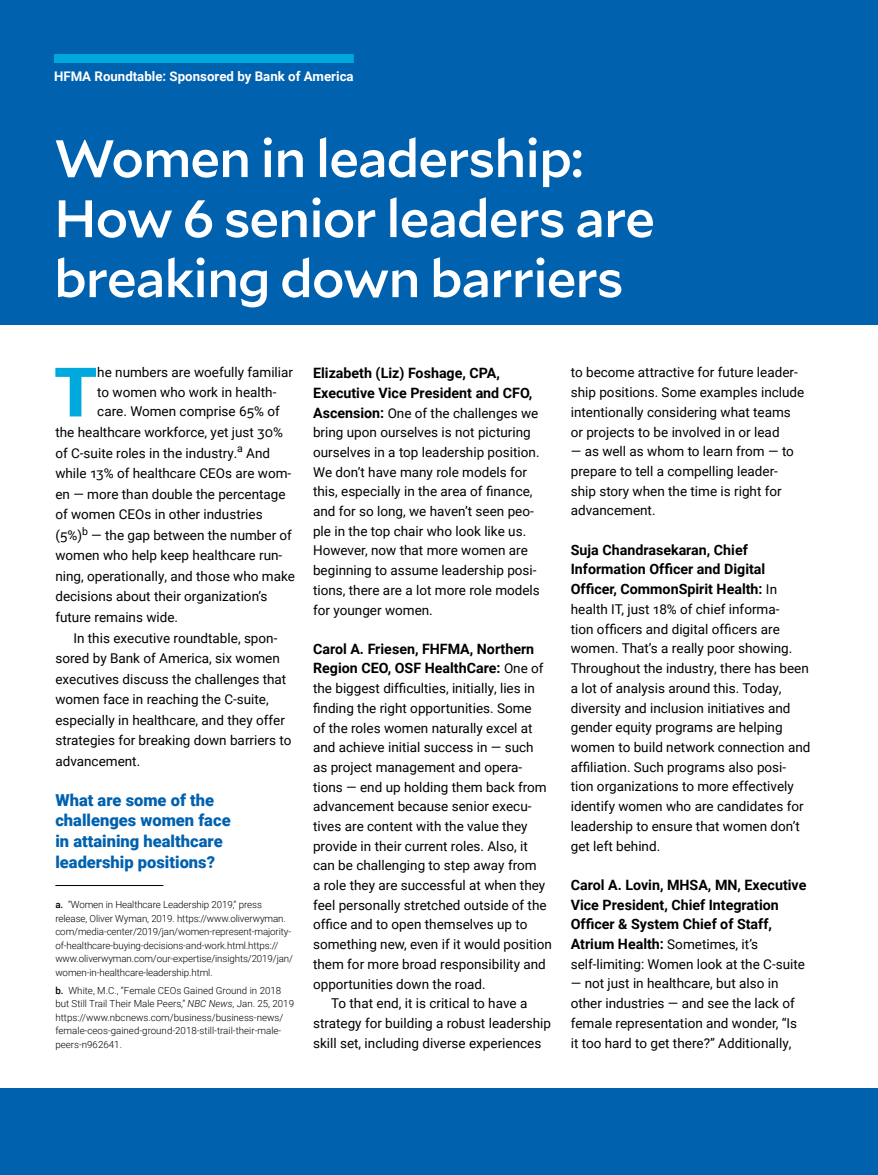
<style>
.page{position:relative;width:878px;height:1175px;background:#fff}
.page>*{position:absolute;margin:0;border:0;box-sizing:border-box;transform-origin:0 0}
.t1{font:900 68.4px "Roboto";color:#00a9dd}
.t2{font:500 52.5px/60px "Mallory";letter-spacing:-.02em;color:#fff}
.t3{font:900 16.5px/20.5px "Roboto";color:#0061af}
.t4{font:700 14.25px/19.6px "Roboto";color:#000}
.t5{font:13.5px/19.6px "Roboto";color:#000}
.t6{font:700 13.2px "Roboto";color:#fff}
.t7{font:300 9.75px/13.5px "Roboto";letter-spacing:-.01em;color:#000}
.s1{font-weight:500}
.s2{font-style:italic}
.s3{font-weight:700;font-size:14.25px}
.s4{font-weight:400;font-size:13.5px}
</style>
<div class="page">
<div style="left:0;top:1088px;width:877px;height:86px;background:#0061af"></div>
<div style="left:0;top:0;width:878px;height:324px;background:#0061af"></div>
<div style="left:54px;top:54px;width:300px;height:9px;background:#00a9dd"></div>
<hr style="left:877px;top:1088px;width:1px;height:86px;background:#0061af">
<hr style="left:55px;top:885px;width:108px;height:1px;background:#000">
<p class="t6" style="left:54px;top:67px;width:301px">HFMA Roundtable: Sponsored by Bank of America</p>
<h2 class="t2" style="left:54px;top:126px;width:602px">Women in leadership:<br>How 6 senior leaders are breaking down barriers</h2>
<h1 class="t1" style="left:54px;top:344px;width:45px">T</h1>
<p class="t5" style="left:97px;top:362px;width:197px">he numbers are woefully familiar</p>
<p class="t5" style="left:97px;top:382px;width:180px">to women who work in health-</p>
<p class="t5" style="left:97px;top:401px;width:184px">care. Women comprise 65% of</p>
<p class="t5" style="left:55px;top:422px;width:229px">the healthcare workforce, yet just 30%</p>
<p class="t5" style="left:55px;top:442px;width:216px">of C-suite roles in the industry.<sup>a</sup> And</p>
<p class="t5" style="left:55px;top:463px;width:237px">while 13% of healthcare CEOs are wom-</p>
<p class="t5" style="left:55px;top:483px;width:232px">en — more than double the percentage</p>
<p class="t5" style="left:55px;top:504px;width:209px">of women CEOs in other industries</p>
<p class="t5" style="left:55px;top:524px;width:238px">(5%)<sup>b</sup> — the gap between the number of</p>
<p class="t5" style="left:55px;top:545px;width:228px">women who help keep healthcare run-</p>
<p class="t5" style="left:55px;top:566px;width:241px">ning, operationally, and those who make</p>
<p class="t5" style="left:55px;top:586px;width:213px">decisions about their organization’s</p>
<p class="t5" style="left:55px;top:607px;width:124px">future remains wide.</p>
<p class="t5" style="left:73px;top:627px;width:205px">In this executive roundtable, spon-</p>
<p class="t5" style="left:55px;top:648px;width:226px">sored by Bank of America, six women</p>
<p class="t5" style="left:55px;top:668px;width:232px">executives discuss the challenges that</p>
<p class="t5" style="left:55px;top:689px;width:215px">women face in reaching the C-suite,</p>
<p class="t5" style="left:55px;top:709px;width:231px">especially in healthcare, and they offer</p>
<p class="t5" style="left:55px;top:730px;width:237px">strategies for breaking down barriers to</p>
<p class="t5" style="left:55px;top:750px;width:86px">advancement.</p>
<p class="t3" style="left:55px;top:789px;width:177px">What are some of the challenges women face in attaining healthcare leadership positions?</p>
<p class="t7" style="left:55px;top:897px;width:239px"><span class="s1">a.</span> “Women in Healthcare Leadership 2019,” press release, Oliver Wyman, 2019. https://www.oliverwyman. com/media-center/2019/jan/women-represent-majority&shy;of-healthcare-buying-decisions-and-work.html.https:// www.oliverwyman.com/our-expertise/insights/2019/jan/ women-in-healthcare-leadership.html.</p>
<p class="t7" style="left:55px;top:983px;width:240px"><span class="s1">b.</span> White, M.C., “Female CEOs Gained Ground in 2018 but Still Trail Their Male Peers,” <span class="s2">NBC News</span>, Jan. 25, 2019 https://www.nbcnews.com/business/business-news/ female-ceos-gained-ground-2018-still-trail-their-male&shy;peers-n962641.</p>
<p class="t4" style="left:313px;top:363px;width:221px">Elizabeth (Liz) Foshage, CPA,<br>Executive Vice President and CFO,</p>
<p class="t5" style="left:313px;top:402px;width:228px"><span class="s3">Ascension:</span> One of the challenges we bring upon ourselves is not picturing ourselves in a top leadership position.<br>We don’t have many role models for this, especially in the area of finance, and for so long, we haven’t seen peo&shy;ple in the top chair who look like us.<br>However, now that more women are beginning to assume leadership posi&shy;tions, there are a lot more role models for younger women.</p>
<p class="t4" style="left:313px;top:638px;width:232px">Carol A. Friesen, FHFMA, Northern<br>Region CEO, OSF HealthCare: <span class="s4">One of</span></p>
<p class="t5" style="left:313px;top:678px;width:223px">the biggest difficulties, initially, lies in</p>
<p class="t5" style="left:313px;top:697px;width:220px">finding the right opportunities. Some</p>
<p class="t5" style="left:313px;top:717px;width:221px">of the roles women naturally excel at</p>
<p class="t5" style="left:313px;top:737px;width:222px">and achieve initial success in — such</p>
<p class="t5" style="left:313px;top:756px;width:210px">as project management and opera-</p>
<p class="t5" style="left:313px;top:776px;width:235px">tions — end up holding them back from</p>
<p class="t5" style="left:313px;top:796px;width:220px">advancement because senior execu-</p>
<p class="t5" style="left:313px;top:815px;width:216px">tives are content with the value they</p>
<p class="t5" style="left:313px;top:835px;width:216px">provide in their current roles. Also, it</p>
<p class="t5" style="left:313px;top:855px;width:225px">can be challenging to step away from</p>
<p class="t5" style="left:313px;top:875px;width:234px">a role they are successful at when they</p>
<p class="t5" style="left:313px;top:894px;width:235px">feel personally stretched outside of the</p>
<p class="t5" style="left:313px;top:914px;width:216px">office and to open themselves up to</p>
<p class="t5" style="left:313px;top:934px;width:240px">something new, even if it would position</p>
<p class="t5" style="left:313px;top:953px;width:234px">them for more broad responsibility and</p>
<p class="t5" style="left:313px;top:973px;width:174px">opportunities down the road.</p>
<p class="t5" style="left:331px;top:993px;width:198px">To that end, it is critical to have a</p>
<p class="t5" style="left:313px;top:1012px;width:239px">strategy for building a robust leadership</p>
<p class="t5" style="left:313px;top:1032px;width:230px">skill set, including diverse experiences</p>
<p class="t5" style="left:570px;top:362px;width:235px">to become attractive for future leader&shy;ship positions. Some examples include intentionally considering what teams or projects to be involved in or lead</p>
<p class="t5" style="left:570px;top:441px;width:225px">— as well as whom to learn from — to prepare to tell a compelling leader&shy;ship story when the time is right for advancement.</p>
<p class="t4" style="left:570px;top:539px;width:208px">Suja Chandrasekaran, Chief<br>Information Officer and Digital<br>Officer, CommonSpirit Health: <span class="s4">In</span></p>
<p class="t5" style="left:570px;top:599px;width:241px">health IT, just 18% of chief informa-<br>tion officers and digital officers are women. That’s a really poor showing.<br>Throughout the industry, there has been a lot of analysis around this. Today, diversity and inclusion initiatives and gender equity programs are helping women to build network connection and affiliation. Such programs also posi&shy;tion organizations to more effectively identify women who are candidates for leadership to ensure that women don’t get left behind.</p>
<p class="t4" style="left:570px;top:874px;width:237px">Carol A. Lovin, MHSA, MN, Executive<br>Vice President, Chief Integration<br>Officer &amp; System Chief of Staff,</p>
<p class="t5" style="left:570px;top:933px;width:236px"><span class="s3">Atrium Health:</span> Sometimes, it’s self-limiting: Women look at the C-suite</p>
<p class="t5" style="left:570px;top:973px;width:228px">— not just in healthcare, but also in other industries — and see the lack of female representation and wonder, “Is it too hard to get there?” Additionally,</p>
</div>
